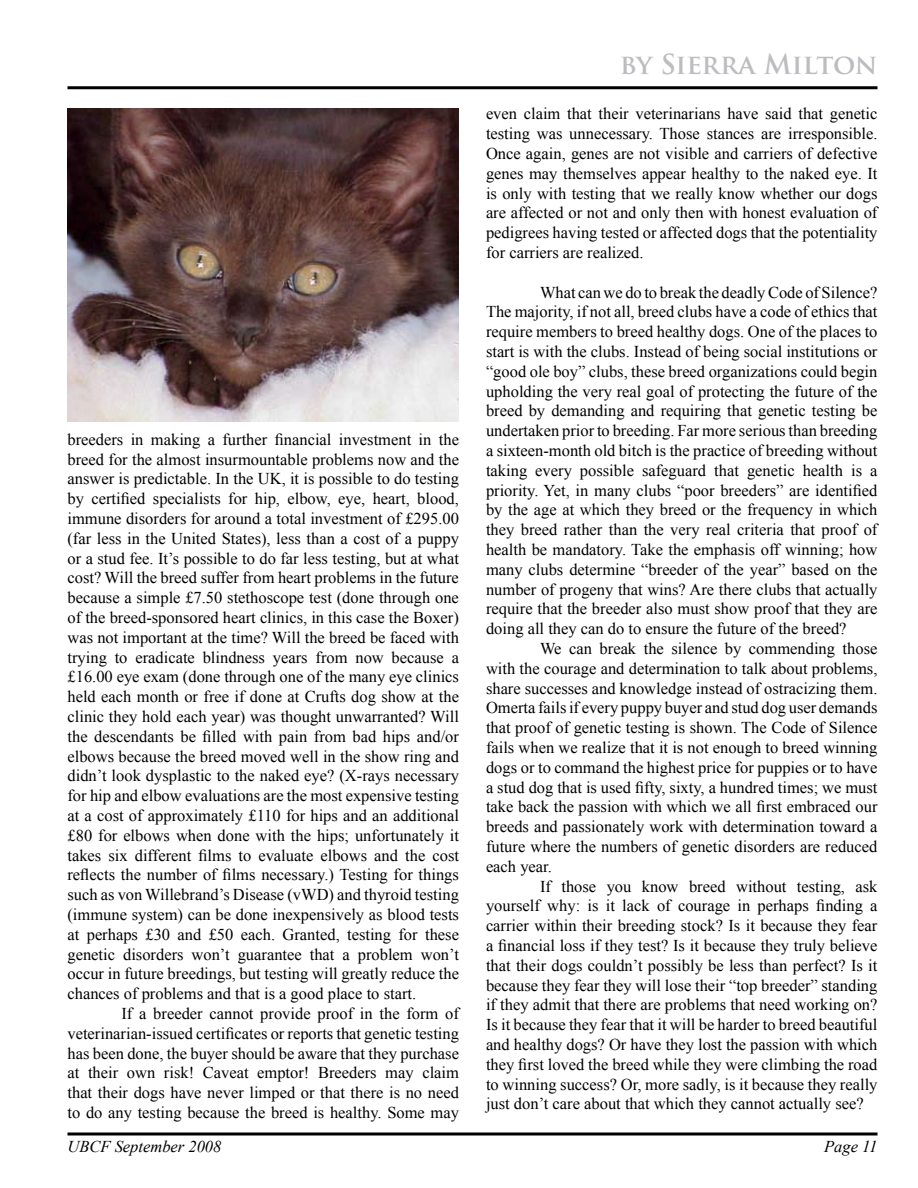
<style>
.page{position:relative;width:918px;height:1188px;background:#fff}
.page>*{position:absolute;margin:0;border:0;box-sizing:border-box;transform-origin:0 0}
.t1{font:700 27px "Trajan Pro";letter-spacing:-.015em;color:#bcbdc0}
.t2{font:16.5px/19.8px "Times New Roman";color:#000;text-align:justify}
.t3{font:italic 16.5px "Times New Roman";color:#000}
</style>
<div class="page">
<svg style="left:68px;top:1132px;width:810px;height:4px;background:#3f3f3f"></svg>
<hr style="left:68px;top:86px;width:810px;height:3px;background:#000">
<img style="left:68px;top:108px;width:391px;height:314px">
<p class="t2" style="left:68px;top:429px;width:393px">breeders in making a further financial investment in the breed for the almost insurmountable problems now and the answer is predictable. In the UK, it is possible to do testing by certified specialists for hip, elbow, eye, heart, blood, immune disorders for around a total investment of £295.00 (far less in the United States), less than a cost of a puppy or a stud fee. It’s possible to do far less testing, but at what cost? Will the breed suffer from heart problems in the future because a simple £7.50 stethoscope test (done through one of the breed-sponsored heart clinics, in this case the Boxer) was not important at the time? Will the breed be faced with trying to eradicate blindness years from now because a £16.00 eye exam (done through one of the many eye clinics held each month or free if done at Crufts dog show at the clinic they hold each year) was thought unwarranted? Will the descendants be filled with pain from bad hips and/or elbows because the breed moved well in the show ring and didn’t look dysplastic to the naked eye? (X-rays necessary for hip and elbow evaluations are the most expensive testing at a cost of approximately £110 for hips and an additional £80 for elbows when done with the hips; unfortunately it takes six different films to evaluate elbows and the cost reflects the number of films necessary.) Testing for things such as von Willebrand’s Disease (vWD) and thyroid testing (immune system) can be done inexpensively as blood tests at perhaps £30 and £50 each. Granted, testing for these genetic disorders won’t guarantee that a problem won’t occur in future breedings, but testing will greatly reduce the chances of problems and that is a good place to start.</p>
<p class="t2" style="left:68px;top:1003px;width:393px;text-indent:54px">If a breeder cannot provide proof in the form of veterinarian-issued certificates or reports that genetic testing has been done, the buyer should be aware that they purchase at their own risk! Caveat emptor! Breeders may claim that their dogs have never limped or that there is no need to do any testing because the breed is healthy. Some may</p>
<h1 class="t1" style="left:620px;top:48px;width:259px">by Sierra Milton</h1>
<p class="t2" style="left:486px;top:104px;width:393px">even claim that their veterinarians have said that genetic testing was unnecessary. Those stances are irresponsible.<br>Once again, genes are not visible and carriers of defective genes may themselves appear healthy to the naked eye. It is only with testing that we really know whether our dogs are affected or not and only then with honest evaluation of pedigrees having tested or affected dogs that the potentiality for carriers are realized.</p>
<p class="t2" style="left:486px;top:282px;width:393px;text-indent:54px">What can we do to break the deadly Code of Silence?<br>The majority, if not all, breed clubs have a code of ethics that require members to breed healthy dogs. One of the places to start is with the clubs. Instead of being social institutions or “good ole boy” clubs, these breed organizations could begin upholding the very real goal of protecting the future of the breed by demanding and requiring that genetic testing be undertaken prior to breeding. Far more serious than breeding a sixteen-month old bitch is the practice of breeding without taking every possible safeguard that genetic health is a priority. Yet, in many clubs “poor breeders” are identified by the age at which they breed or the frequency in which they breed rather than the very real criteria that proof of health be mandatory. Take the emphasis off winning; how many clubs determine “breeder of the year” based on the number of progeny that wins? Are there clubs that actually require that the breeder also must show proof that they are doing all they can do to ensure the future of the breed?</p>
<p class="t2" style="left:486px;top:638px;width:393px;text-indent:54px">We can break the silence by commending those with the courage and determination to talk about problems, share successes and knowledge instead of ostracizing them.<br>Omerta fails if every puppy buyer and stud dog user demands that proof of genetic testing is shown. The Code of Silence fails when we realize that it is not enough to breed winning dogs or to command the highest price for puppies or to have a stud dog that is used fifty, sixty, a hundred times; we must take back the passion with which we all first embraced our breeds and passionately work with determination toward a future where the numbers of genetic disorders are reduced each year.</p>
<p class="t2" style="left:486px;top:876px;width:393px;text-indent:54px">If those you know breed without testing, ask yourself why: is it lack of courage in perhaps finding a carrier within their breeding stock? Is it because they fear a financial loss if they test? Is it because they truly believe that their dogs couldn’t possibly be less than perfect? Is it because they fear they will lose their “top breeder” standing if they admit that there are problems that need working on?<br>Is it because they fear that it will be harder to breed beautiful and healthy dogs? Or have they lost the passion with which they first loved the breed while they were climbing the road to winning success? Or, more sadly, is it because they really just don’t care about that which they cannot actually see?</p>
<p class="t3" style="left:68px;top:1137px;width:155px">UBCF September 2008</p>
<p class="t3" style="left:824px;top:1137px;width:55px">Page 11</p>
</div>
